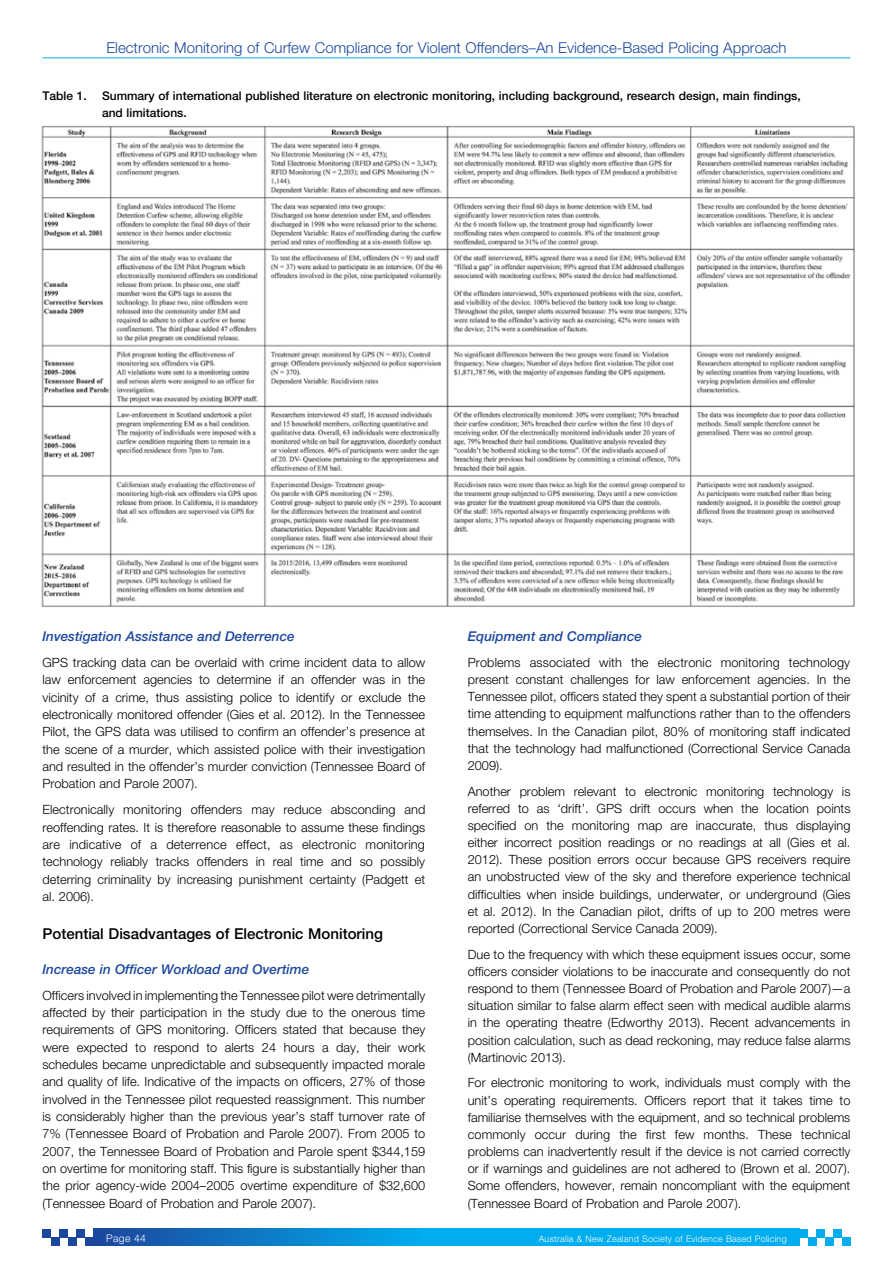
<style>
.page{position:relative;width:893px;height:1263px;background:#fff}
.page>*{position:absolute;margin:0;border:0;box-sizing:border-box;transform-origin:0 0}
.t1{font:300 15px "Helvetica Neue LT Std";color:#1c479e}
.t2{font:500 15px "Helvetica Neue LT Std";color:#000}
.t3{font:italic 500 13.5px "Helvetica Neue LT Std";color:#1c479e}
.t4{font:300 12.75px/17.1px "Helvetica Neue LT Std";color:#000;text-align:justify}
.t5{font:500 12px/16.5px "Helvetica Neue LT Std";color:#000}
.t6{font:300 10.5px "Helvetica Neue LT Std";letter-spacing:.025em;color:#fff}
.t7{font:300 9px "Helvetica Neue LT Std";letter-spacing:.025em;color:#fff}
</style>
<div class="page">
<hr style="left:43px;top:57px;width:807px;height:1px;background:#00aeef">
<img style="left:41px;top:125px;width:814px;height:482px">
<div style="left:799px;top:1229px;width:9px;height:8px;background:#00aeef"></div>
<div style="left:816px;top:1229px;width:9px;height:8px;background:#00aeef"></div>
<div style="left:833px;top:1229px;width:9px;height:8px;background:#00aeef"></div>
<div style="left:808px;top:1237px;width:8px;height:9px;background:#00aeef"></div>
<div style="left:825px;top:1237px;width:8px;height:9px;background:#00aeef"></div>
<div style="left:842px;top:1237px;width:8px;height:9px;background:#00aeef"></div>
<svg style="left:93px;top:1229px;width:706px;height:17px;fill:#00aeef"></svg>
<div style="left:43px;top:1229px;width:8px;height:8px;background:#1c479e"></div>
<div style="left:60px;top:1229px;width:8px;height:8px;background:#1c479e"></div>
<div style="left:76px;top:1229px;width:9px;height:8px;background:#1c479e"></div>
<div style="left:51px;top:1237px;width:9px;height:9px;background:#1c479e"></div>
<div style="left:68px;top:1237px;width:8px;height:9px;background:#1c479e"></div>
<div style="left:85px;top:1237px;width:8px;height:9px;background:#1c479e"></div>
<p class="t1" style="left:106px;top:39px;width:682px">Electronic Monitoring of Curfew Compliance for Violent Offenders–An Evidence-Based Policing Approach</p>
<p class="t5" style="left:43px;top:87px;width:46px">Table 1.</p>
<p class="t5" style="left:102px;top:87px;width:700px">Summary of international published literature on electronic monitoring, including background, research design, main findings, and limitations.</p>
<p class="t3" style="left:43px;top:628px;width:254px">Investigation Assistance and Deterrence</p>
<p class="t4" style="left:43px;top:653px;width:384px">GPS tracking data can be overlaid with crime incident data to allow law enforcement agencies to determine if an offender was in the vicinity of a crime, thus assisting police to identify or exclude the electronically monitored offender (Gies et al. 2012). In the Tennessee Pilot, the GPS data was utilised to confirm an offender’s presence at the scene of a murder, which assisted police with their investigation and resulted in the offender’s murder conviction (Tennessee Board of Probation and Parole 2007).</p>
<p class="t4" style="left:43px;top:801px;width:384px">Electronically monitoring offenders may reduce absconding and reoffending rates. It is therefore reasonable to assume these findings are indicative of a deterrence effect, as electronic monitoring technology reliably tracks offenders in real time and so possibly deterring criminality by increasing punishment certainty (Padgett et al. 2006).</p>
<p class="t2" style="left:43px;top:925px;width:342px">Potential Disadvantages of Electronic Monitoring</p>
<p class="t3" style="left:43px;top:961px;width:268px">Increase in Officer Workload and Overtime</p>
<p class="t4" style="left:43px;top:986px;width:384px">Officers involved in implementing the Tennessee pilot were detrimentally affected by their participation in the study due to the onerous time requirements of GPS monitoring. Officers stated that because they were expected to respond to alerts 24 hours a day, their work schedules became unpredictable and subsequently impacted morale and quality of life. Indicative of the impacts on officers, 27% of those involved in the Tennessee pilot requested reassignment. This number is considerably higher than the previous year’s staff turnover rate of 7% (Tennessee Board of Probation and Parole 2007). From 2005 to 2007, the Tennessee Board of Probation and Parole spent $344,159 on overtime for monitoring staff. This figure is substantially higher than the prior agency-wide 2004–2005 overtime expenditure of $32,600 (Tennessee Board of Probation and Parole 2007).</p>
<p class="t3" style="left:468px;top:628px;width:176px">Equipment and Compliance</p>
<p class="t4" style="left:468px;top:653px;width:384px">Problems associated with the electronic monitoring technology present constant challenges for law enforcement agencies. In the Tennessee pilot, officers stated they spent a substantial portion of their time attending to equipment malfunctions rather than to the offenders themselves. In the Canadian pilot, 80% of monitoring staff indicated that the technology had malfunctioned (Correctional Service Canada 2009).</p>
<p class="t4" style="left:468px;top:782px;width:384px">Another problem relevant to electronic monitoring technology is referred to as ‘drift’. GPS drift occurs when the location points specified on the monitoring map are inaccurate, thus displaying either incorrect position readings or no readings at all (Gies et al.<br>2012). These position errors occur because GPS receivers require an unobstructed view of the sky and therefore experience technical difficulties when inside buildings, underwater, or underground (Gies et al. 2012). In the Canadian pilot, drifts of up to 200 metres were reported (Correctional Service Canada 2009).</p>
<p class="t4" style="left:468px;top:945px;width:384px">Due to the frequency with which these equipment issues occur, some officers consider violations to be inaccurate and consequently do not respond to them (Tennessee Board of Probation and Parole 2007)—a situation similar to false alarm effect seen with medical audible alarms in the operating theatre (Edworthy 2013). Recent advancements in position calculation, such as dead reckoning, may reduce false alarms (Martinovic 2013).</p>
<p class="t4" style="left:468px;top:1074px;width:384px">For electronic monitoring to work, individuals must comply with the unit’s operating requirements. Officers report that it takes time to familiarise themselves with the equipment, and so technical problems commonly occur during the first few months. These technical problems can inadvertently result if the device is not carried correctly or if warnings and guidelines are not adhered to (Brown et al. 2007).<br>Some offenders, however, remain noncompliant with the equipment (Tennessee Board of Probation and Parole 2007).</p>
<p class="t6" style="left:106px;top:1231px;width:41px">Page 44</p>
<p class="t7" style="left:539px;top:1233px;width:249px">Australia &amp; New Zealand Society of Evidence Based Policing</p>
</div>
